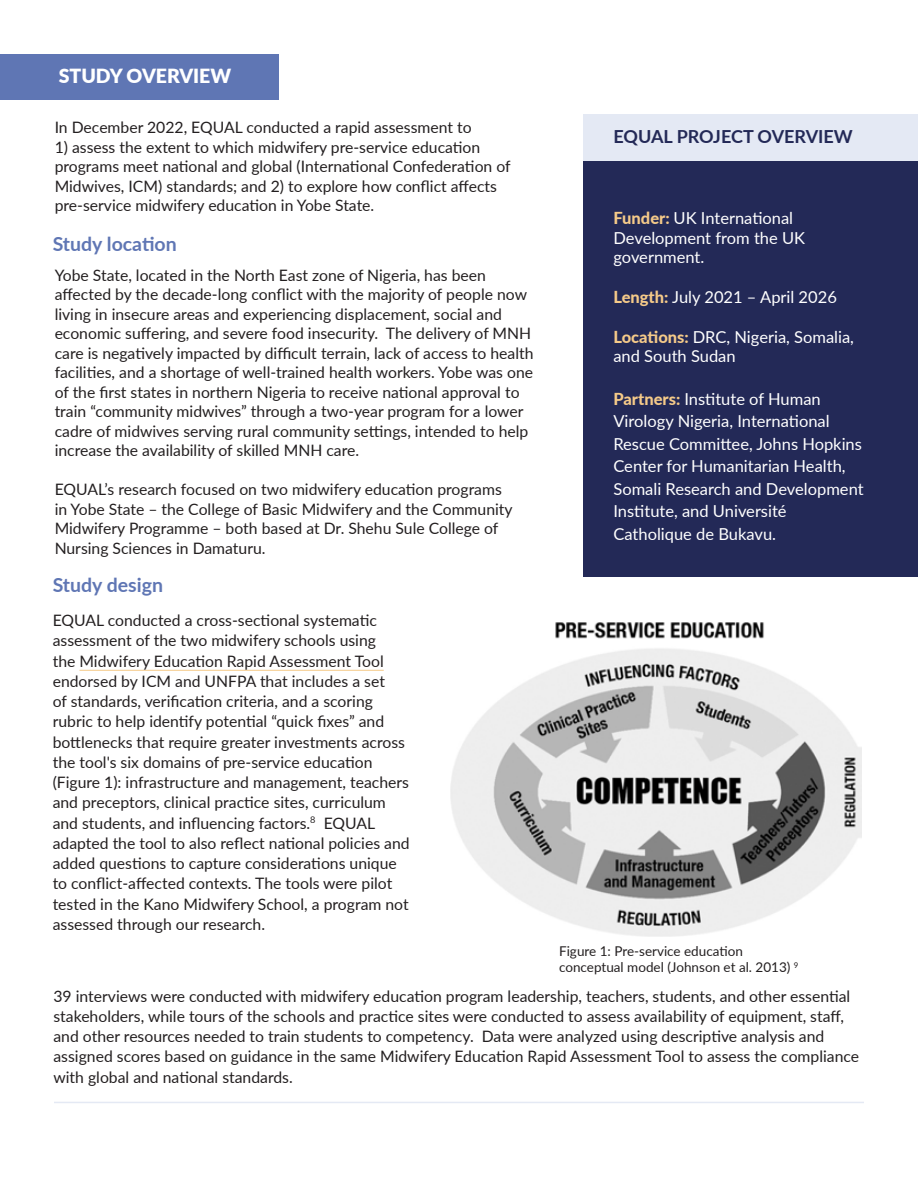
<style>
.page{position:relative;width:918px;height:1188px;background:#fff}
.page>*{position:absolute;margin:0;border:0;box-sizing:border-box;transform-origin:0 0}
.t1{font:700 19.5px "Lato";color:#5f76b4}
.t2{font:900 19.5px "Lato";color:#fff}
.t3{font:700 18px "Lato";color:#232957}
.t4{font:16.5px/22.5px "Lato";color:#fff}
.t5{font:15.75px/20.2px "Lato";color:#231f20}
.t6{font:13.5px/16.2px "Lato";color:#231f20}
.s1{font-weight:800;color:#f5ca89}
</style>
<div class="page">
<div style="left:0;top:54px;width:279px;height:46px;background:#5f76b4"></div>
<div style="left:583px;top:161px;width:335px;height:416px;background:#232957"></div>
<div style="left:583px;top:114px;width:335px;height:47px;background:#e4e9f4"></div>
<hr style="left:79px;top:670px;width:305px;height:1px;background:#f5ca89">
<hr style="left:54px;top:1102px;width:810px;height:1px;background:#e4e9f4">
<img style="left:450px;top:622px;width:411px;height:314px">
<p class="t2" style="left:59px;top:61px;width:174px">STUDY OVERVIEW</p>
<p class="t5" style="left:55px;top:117px;width:419px">In December 2022, EQUAL conducted a rapid assessment to</p>
<p class="t5" style="left:55px;top:136px;width:458px;line-height:19.5px">1) assess the extent to which midwifery pre-service education programs meet national and global (International Confederation of Midwives, ICM) standards; and 2) to explore how conflict affects pre-service midwifery education in Yobe State.</p>
<p class="t1" style="left:53px;top:229px;width:126px">Study location</p>
<p class="t5" style="left:55px;top:265px;width:480px;line-height:19.5px">Yobe State, located in the North East zone of Nigeria, has been affected by the decade-long conflict with the majority of people now living in insecure areas and experiencing displacement, social and economic suffering, and severe food insecurity. The delivery of MNH care is negatively impacted by difficult terrain, lack of access to health facilities, and a shortage of well-trained health workers. Yobe was one of the first states in northern Nigeria to receive national approval to train “community midwives” through a two-year program for a lower cadre of midwives serving rural community settings, intended to help increase the availability of skilled MNH care.</p>
<p class="t5" style="left:55px;top:479px;width:460px;line-height:19.5px">EQUAL’s research focused on two midwifery education programs in Yobe State – the College of Basic Midwifery and the Community Midwifery Programme – both based at Dr. Shehu Sule College of Nursing Sciences in Damaturu.</p>
<p class="t1" style="left:53px;top:571px;width:112px">Study design</p>
<p class="t5" style="left:53px;top:610px;width:358px">EQUAL conducted a cross-sectional systematic assessment of the two midwifery schools using<br>the Midwifery Education Rapid Assessment Tool endorsed by ICM and UNFPA that includes a set<br>of standards, verification criteria, and a scoring rubric to help identify potential “quick fixes” and bottlenecks that require greater investments across the tool's six domains of pre-service education (Figure 1): infrastructure and management, teachers and preceptors, clinical practice sites, curriculum and students, and influencing factors.<sup>8</sup> EQUAL adapted the tool to also reflect national policies and added questions to capture considerations unique to conflict-affected contexts. The tools were pilot tested in the Kano Midwifery School, a program not assessed through our research.</p>
<p class="t3" style="left:613px;top:124px;width:241px">EQUAL PROJECT OVERVIEW</p>
<p class="t4" style="left:613px;top:207px;width:193px;line-height:19.8px"><span class="s1">Funder:</span> UK International<br>Development from the UK government.</p>
<p class="t4" style="left:613px;top:285px;width:225px"><span class="s1">Length:</span> July 2021 – April 2026</p>
<p class="t4" style="left:613px;top:326px;width:242px;line-height:19.8px"><span class="s1">Locations:</span> DRC, Nigeria, Somalia, and South Sudan</p>
<p class="t4" style="left:613px;top:387px;width:252px"><span class="s1">Partners:</span> Institute of Human<br>Virology Nigeria, International<br>Rescue Committee, Johns Hopkins<br>Center for Humanitarian Health,<br>Somali Research and Development<br>Institute, and Université<br>Catholique de Bukavu.</p>
<p class="t6" style="left:559px;top:942px;width:241px">Figure 1: Pre-service education conceptual model (Johnson et al. 2013) <sup>9</sup></p>
<p class="t5" style="left:54px;top:985px;width:807px">39 interviews were conducted with midwifery education program leadership, teachers, students, and other essential stakeholders, while tours of the schools and practice sites were conducted to assess availability of equipment, staff, and other resources needed to train students to competency. Data were analyzed using descriptive analysis and assigned scores based on guidance in the same Midwifery Education Rapid Assessment Tool to assess the compliance with global and national standards.</p>
</div>
